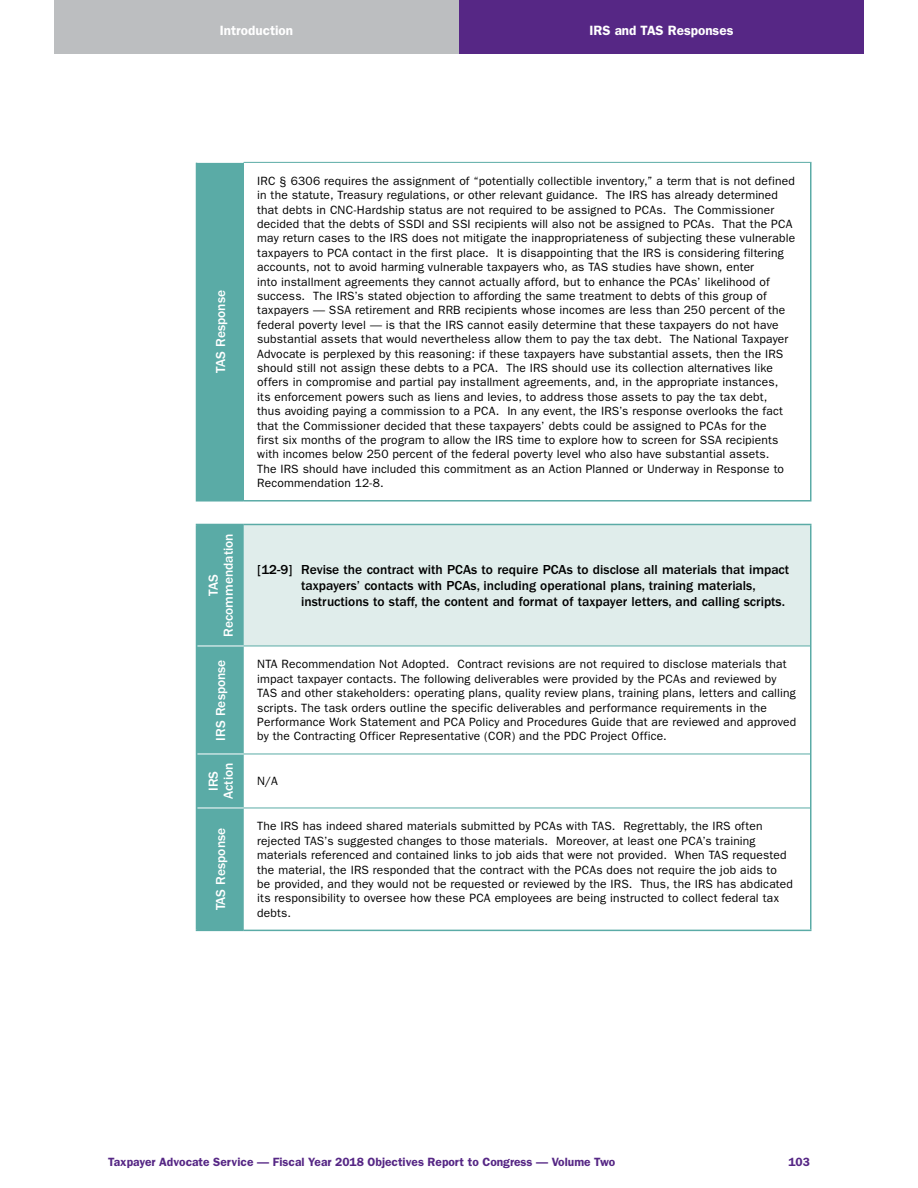
<style>
.page{position:relative;width:918px;height:1188px;background:#fff}
.page>*{position:absolute;margin:0;border:0;box-sizing:border-box;transform-origin:0 0}
.MSP-Table_Subhead{font:500 13.5px/16.2px "Franklin Gothic";color:#000}
.Table_Head-center{font:500 13.5px/15px "Franklin Gothic";color:#fff;text-align:center}
.t1{font:600 13.5px "Franklin Gothic";color:#fff}
.MSP_Body{font:12px/14.4px "Franklin Gothic";letter-spacing:.015em;color:#000}
.t2{font:600 12px "Franklin Gothic";color:#562785}
</style>
<div class="page">
<div style="left:54px;top:0;width:405px;height:54px;background:#bcbec0"></div>
<div style="left:459px;top:0;width:405px;height:54px;background:#562785"></div>
<div style="left:196px;top:162px;width:48px;height:339px;background:#5aaba6"></div>
<hr style="left:196px;top:162px;width:48px;height:1px;background:#fff">
<hr style="left:244px;top:162px;width:568px;height:1px;background:#5aaba6">
<hr style="left:196px;top:500px;width:48px;height:2px;background:#5aaba6">
<hr style="left:810px;top:163px;width:2px;height:337px;background:#5aaba6">
<hr style="left:244px;top:500px;width:568px;height:2px;background:#5aaba6">
<div style="left:197px;top:525px;width:47px;height:405px;background:#5aaba6"></div>
<div style="left:244px;top:524px;width:567px;height:122px;background:#e0edeb"></div>
<hr style="left:197px;top:646px;width:47px;height:1px;background:#fff">
<hr style="left:197px;top:754px;width:47px;height:1px;background:#fff">
<hr style="left:197px;top:808px;width:47px;height:1px;background:#fff">
<hr style="left:244px;top:754px;width:566px;height:1px;background:#5aaba6">
<hr style="left:244px;top:808px;width:566px;height:1px;background:#5aaba6">
<hr style="left:244px;top:646px;width:566px;height:1px;background:#5aaba6">
<hr style="left:196px;top:524px;width:48px;height:1px;background:#5aaba6">
<hr style="left:196px;top:525px;width:1px;height:121px;background:#5aaba6">
<hr style="left:244px;top:524px;width:568px;height:1px;background:#5aaba6">
<hr style="left:810px;top:525px;width:2px;height:121px;background:#5aaba6">
<hr style="left:196px;top:646px;width:1px;height:108px;background:#5aaba6">
<hr style="left:196px;top:754px;width:1px;height:54px;background:#5aaba6">
<hr style="left:196px;top:808px;width:1px;height:122px;background:#5aaba6">
<hr style="left:196px;top:930px;width:48px;height:1px;background:#5aaba6">
<hr style="left:810px;top:646px;width:2px;height:108px;background:#5aaba6">
<hr style="left:810px;top:754px;width:2px;height:54px;background:#5aaba6">
<hr style="left:810px;top:808px;width:2px;height:122px;background:#5aaba6">
<hr style="left:244px;top:930px;width:568px;height:1px;background:#5aaba6">
<p class="t1" style="left:220px;top:23px;width:75px">Introduction</p>
<p class="t1" style="left:590px;top:23px;width:145px">IRS and TAS Responses</p>
<p class="Table_Head-center" style="left:213px;top:373px;width:84px;rotate:-90deg">TAS Response</p>
<p class="Table_Head-center" style="left:206px;top:637px;width:105px;rotate:-90deg">TAS<br>Recommendation</p>
<p class="MSP_Body" style="left:257px;top:174px;width:539px">IRC § 6306 requires the assignment of “potentially collectible inventory,” a term that is not defined in the statute, Treasury regulations, or other relevant guidance. The IRS has already determined that debts in CNC-Hardship status are not required to be assigned to PCAs. The Commissioner decided that the debts of SSDI and SSI recipients will also not be assigned to PCAs. That the PCA may return cases to the IRS does not mitigate the inappropriateness of subjecting these vulnerable taxpayers to PCA contact in the first place. It is disappointing that the IRS is considering filtering accounts, not to avoid harming vulnerable taxpayers who, as TAS studies have shown, enter<br>into installment agreements they cannot actually afford, but to enhance the PCAs’ likelihood of success. The IRS’s stated objection to affording the same treatment to debts of this group of taxpayers — SSA retirement and RRB recipients whose incomes are less than 250 percent of the federal poverty level — is that the IRS cannot easily determine that these taxpayers do not have substantial assets that would nevertheless allow them to pay the tax debt. The National Taxpayer Advocate is perplexed by this reasoning: if these taxpayers have substantial assets, then the IRS should still not assign these debts to a PCA. The IRS should use its collection alternatives like offers in compromise and partial pay installment agreements, and, in the appropriate instances,<br>its enforcement powers such as liens and levies, to address those assets to pay the tax debt,<br>thus avoiding paying a commission to a PCA. In any event, the IRS’s response overlooks the fact that the Commissioner decided that these taxpayers’ debts could be assigned to PCAs for the<br>first six months of the program to allow the IRS time to explore how to screen for SSA recipients with incomes below 250 percent of the federal poverty level who also have substantial assets.<br>The IRS should have included this commitment as an Action Planned or Underway in Response to Recommendation 12-8.</p>
<p class="MSP-Table_Subhead" style="left:301px;top:562px;width:490px;text-indent:-44px">[12-9] Revise the contract with PCAs to require PCAs to disclose all materials that impact taxpayers’ contacts with PCAs, including operational plans, training materials, instructions to staff, the content and format of taxpayer letters, and calling scripts.</p>
<p class="Table_Head-center" style="left:213px;top:741px;width:83px;rotate:-90deg">IRS Response</p>
<p class="MSP_Body" style="left:257px;top:657px;width:541px">NTA Recommendation Not Adopted. Contract revisions are not required to disclose materials that impact taxpayer contacts. The following deliverables were provided by the PCAs and reviewed by TAS and other stakeholders: operating plans, quality review plans, training plans, letters and calling scripts. The task orders outline the specific deliverables and performance requirements in the Performance Work Statement and PCA Policy and Procedures Guide that are reviewed and approved by the Contracting Officer Representative (COR) and the PDC Project Office.</p>
<p class="Table_Head-center" style="left:206px;top:799px;width:38px;rotate:-90deg">IRS<br>Action</p>
<p class="MSP_Body" style="left:257px;top:774px;width:22px">N/A</p>
<p class="Table_Head-center" style="left:213px;top:910px;width:84px;rotate:-90deg">TAS Response</p>
<p class="MSP_Body" style="left:257px;top:819px;width:537px">The IRS has indeed shared materials submitted by PCAs with TAS. Regrettably, the IRS often rejected TAS’s suggested changes to those materials. Moreover, at least one PCA’s training materials referenced and contained links to job aids that were not provided. When TAS requested the material, the IRS responded that the contract with the PCAs does not require the job aids to be provided, and they would not be requested or reviewed by the IRS. Thus, the IRS has abdicated its responsibility to oversee how these PCA employees are being instructed to collect federal tax debts.</p>
<p class="t2" style="left:108px;top:1154px;width:509px">Taxpayer Advocate Service — Fiscal Year 2018 Objectives Report to Congress — Volume Two</p>
<p class="t2" style="left:788px;top:1154px;width:23px">103</p>
</div>
